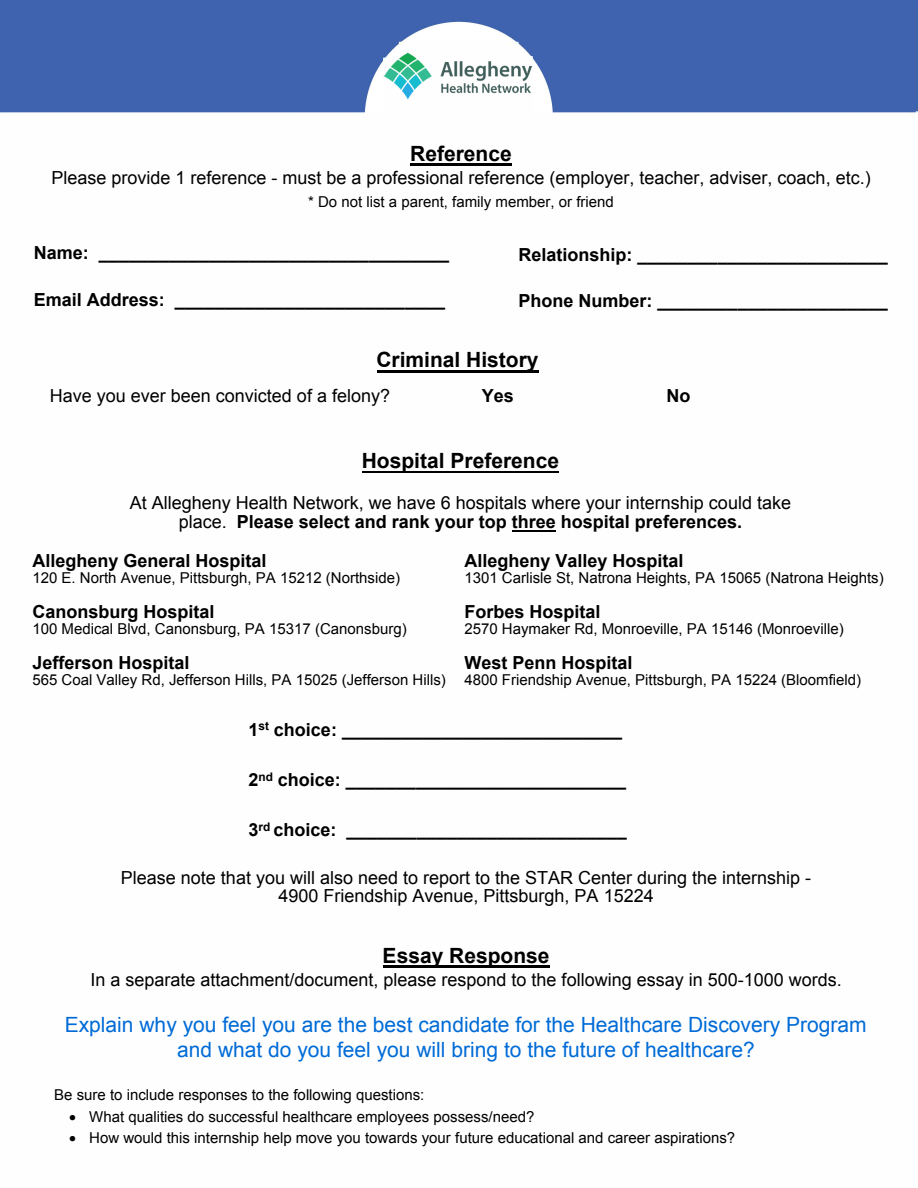
<style>
.page{position:relative;width:918px;height:1188px;background:#fff}
.page>*{position:absolute;margin:0;border:0;box-sizing:border-box;transform-origin:0 0}
.t1{font:21px/25.2px "Arial";color:#006bd7;text-align:center}
.t2{font:700 21px "Arial";color:#000}
.t3{font:700 21px "Arial";color:#000}
.t4{font:18px/19.5px "Arial";color:#000;text-align:center}
.t5{font:700 18px "Arial";color:#000}
.t6{font:18px "Arial";color:#000}
.t7{font:700 18px "Arial";color:#000}
.t8{font:15px "Arial";color:#000}
.s1{font-weight:700}
.s2{font-style:inherit}
</style>
<div class="page">
<div style="left:0;top:0;width:916px;height:112px;background:#3f63af"></div>
<hr style="left:512px;top:530px;width:44px;height:2px;background:#000">
<hr style="left:362px;top:471px;width:197px;height:2px;background:#000">
<hr style="left:410px;top:164px;width:102px;height:2px;background:#000">
<img style="left:380px;top:52px;width:157px;height:50px">
<hr style="left:383px;top:966px;width:166px;height:2px;background:#000">
<hr style="left:377px;top:370px;width:161px;height:2px;background:#000">
<h1 class="t2" style="left:410px;top:139px;width:103px">Reference</h1>
<p class="t4" style="left:51px;top:168px;width:821px">Please provide 1 reference - must be a professional reference (employer, teacher, adviser, coach, etc.)</p>
<p class="t8" style="left:308px;top:192px;width:307px">* Do not list a parent, family member, or friend</p>
<p class="t5" style="left:519px;top:242px;width:371px">Relationship: _________________________</p>
<p class="t5" style="left:519px;top:289px;width:371px">Phone Number: _______________________</p>
<p class="t5" style="left:34px;top:241px;width:417px">Name: ___________________________________</p>
<p class="t5" style="left:34px;top:288px;width:413px">Email Address: ___________________________</p>
<h1 class="t3" style="left:376px;top:346px;width:164px">Criminal History</h1>
<p class="t6" style="left:50px;top:384px;width:342px">Have you ever been convicted of a felony?</p>
<p class="t7" style="left:482px;top:383px;width:34px">Yes</p>
<p class="t7" style="left:666px;top:383px;width:25px">No</p>
<h1 class="t2" style="left:362px;top:447px;width:199px">Hospital Preference</h1>
<p class="t4" style="left:130px;top:493px;width:663px">At Allegheny Health Network, we have 6 hospitals where your internship could take place. <span class="s1">Please select and rank your top three hospital preferences.</span></p>
<p class="t5" style="left:32px;top:549px;width:236px">Allegheny General Hospital</p>
<p class="t5" style="left:464px;top:549px;width:221px">Allegheny Valley Hospital</p>
<p class="t8" style="left:32px;top:568px;width:369px">120 E. North Avenue, Pittsburgh, PA 15212 (Northside)</p>
<p class="t8" style="left:464px;top:568px;width:421px">1301 Carlisle St, Natrona Heights, PA 15065 (Natrona Heights)</p>
<p class="t5" style="left:32px;top:600px;width:184px">Canonsburg Hospital</p>
<p class="t5" style="left:464px;top:600px;width:138px">Forbes Hospital</p>
<p class="t8" style="left:32px;top:619px;width:376px">100 Medical Blvd, Canonsburg, PA 15317 (Canonsburg)</p>
<p class="t8" style="left:464px;top:619px;width:381px">2570 Haymaker Rd, Monroeville, PA 15146 (Monroeville)</p>
<p class="t5" style="left:32px;top:651px;width:159px">Jefferson Hospital</p>
<p class="t5" style="left:464px;top:651px;width:170px">West Penn Hospital</p>
<p class="t8" style="left:32px;top:670px;width:830px">565 Coal Valley Rd, Jefferson Hills, PA 15025 (Jefferson Hills) 4800 Friendship Avenue, Pittsburgh, PA 15224 (Bloomfield)</p>
<p class="t5" style="left:248px;top:717px;width:375px">1<sup>st</sup> choice: ____________________________</p>
<p class="t5" style="left:248px;top:768px;width:379px">2<sup>nd</sup> choice: ____________________________</p>
<p class="t5" style="left:248px;top:818px;width:380px">3<sup>rd</sup> choice: ____________________________</p>
<p class="t4" style="left:121px;top:869px;width:692px;line-height:18px">Please note that you will also need to report to the STAR Center during the internship -<br>4900 Friendship Avenue, Pittsburgh, PA 15224</p>
<h1 class="t2" style="left:383px;top:942px;width:168px">Essay Response</h1>
<p class="t4" style="left:90px;top:970px;width:753px">In a separate attachment/document, please respond to the following essay in 500-1000 words.</p>
<h1 class="t1" style="left:65px;top:1012px;width:803px">Explain why you feel you are the best candidate for the Healthcare Discovery Program and <span class="s2">what do you feel you will bring to the future of healthcare?</span></h1>
<p class="t8" style="left:54px;top:1085px;width:372px">Be sure to include responses to the following questions:</p>
<p class="t8" style="left:69px;top:1107px;width:467px">• What qualities do successful healthcare employees possess/need?</p>
<p class="t8" style="left:69px;top:1128px;width:668px">• How would this internship help move you towards your future educational and career aspirations?</p>
</div>
